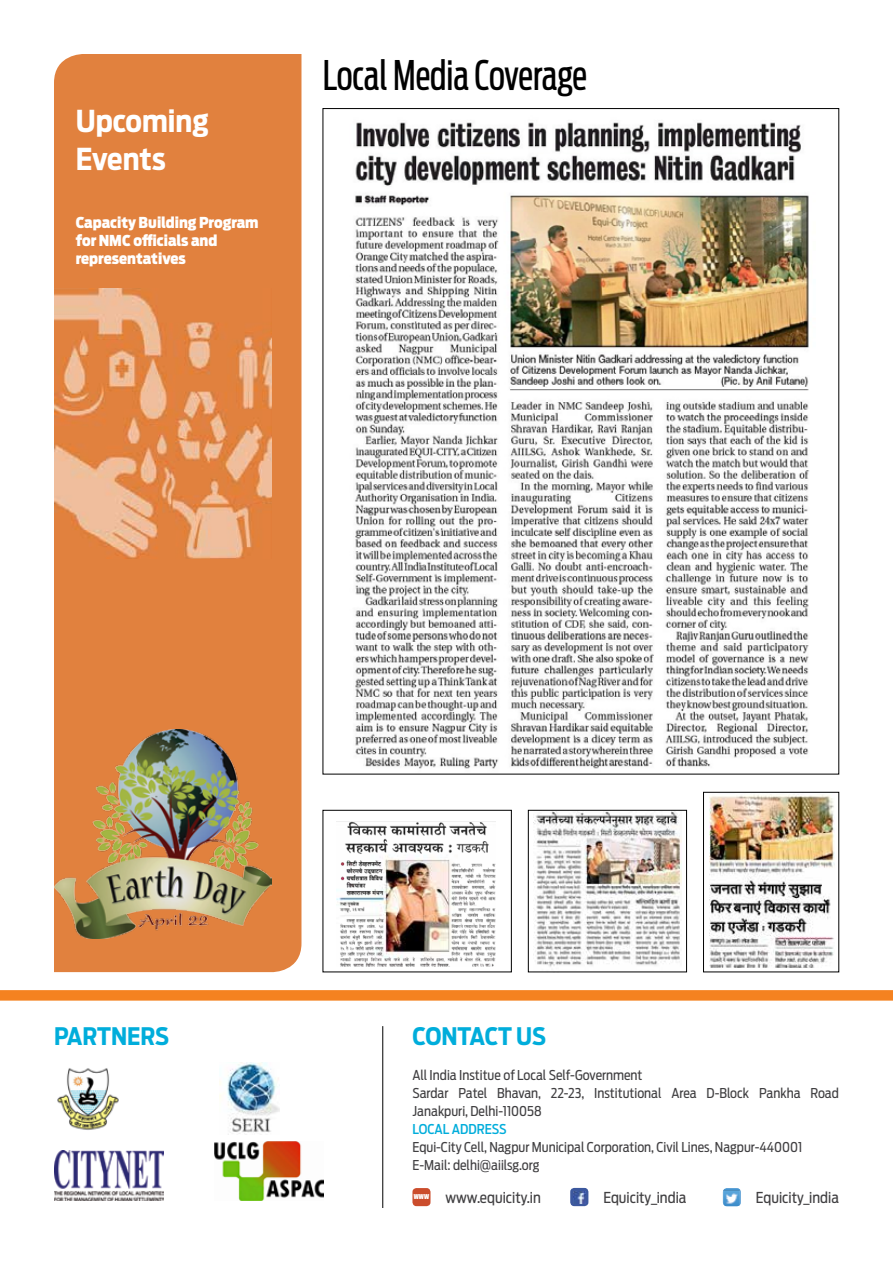
<style>
.page{position:relative;width:893px;height:1263px;background:#fff}
.page>*{position:absolute;margin:0;border:0;box-sizing:border-box;transform-origin:0 0}
.t1{font:40.5px "Antenna Extra Cond";letter-spacing:-.005em;color:#000}
.t2{font:700 30px/37.5px "Antenna Cond";color:#fff}
.t3{font:700 24px "Antenna Cond";letter-spacing:-.01em;color:#00addb}
.t4{font:900 15px/18px "Antenna Cond";color:#fff}
.t5{font:15px "Antenna Cond";color:#414042}
.t6{font:13.5px/18px "Antenna Cond";color:#414042}
.t7{font:500 13.5px "Antenna Cond";color:#00addb}
.t8{font:10.35px "Arial";letter-spacing:-.055em;color:#000}
.t9{font:6.15px "Impact";color:#fff}
</style>
<div class="page">
<div style="left:570px;top:1188px;width:18px;height:18px;background:#3c589e;border-radius:4px"></div>
<svg style="left:573px;top:1191px;width:12px;height:12px"></svg>
<div style="left:412px;top:1188px;width:18px;height:18px;background:#cb4d2c;border-radius:4px"></div>
<div style="left:723px;top:1188px;width:18px;height:18px;background:#4594d0;border-radius:4px"></div>
<img style="left:723px;top:1190px;width:18px;height:16px">
<div style="left:0;top:990px;width:893px;height:11px;background:#f58220"></div>
<hr style="left:382px;top:1026px;width:1px;height:183px;background:#000">
<div style="left:54px;top:54px;width:247px;height:918px;background:#e1813e"></div>
<img style="left:54px;top:288px;width:217px;height:270px">
<img style="left:54px;top:729px;width:217px;height:210px">
<img style="left:355px;top:122px;width:454px;height:647px">
<img style="left:337px;top:821px;width:158px;height:146px">
<div style="left:323px;top:810px;width:189px;height:162px;border:1px solid #000"></div>
<div style="left:707px;top:792px;width:128px;height:180px;background:linear-gradient(to right,#fff,#fff)"></div>
<img style="left:709px;top:794px;width:126px;height:173px">
<div style="left:703px;top:792px;width:136px;height:180px;border:1px solid #000"></div>
<img style="left:533px;top:812px;width:149px;height:155px">
<div style="left:528px;top:810px;width:159px;height:162px;border:1px solid #000"></div>
<img style="left:57px;top:1068px;width:62px;height:62px">
<img style="left:54px;top:1151px;width:109px;height:49px">
<img style="left:215px;top:1141px;width:109px;height:59px">
<img style="left:220px;top:1062px;width:60px;height:72px">
<h2 class="t2" style="left:76px;top:102px;width:135px">UPCOMING<br>EVENTS</h2>
<p class="t4" style="left:76px;top:214px;width:184px">Capacity Building Program for NMC officials and representatives</p>
<h1 class="t1" style="left:323px;top:51px;width:266px">Local Media Coverage</h1>
<p class="t8" style="left:341px;top:81px;width:49px">06/04/2017</p>
<h3 class="t3" style="left:54px;top:1022px;width:114px">PARTNERS</h3>
<h3 class="t3" style="left:412px;top:1022px;width:132px">CON TACT US</h3>
<p class="t6" style="left:412px;top:1066px;width:428px">All India Institue of Local Self-Government<br>Sardar Patel Bhavan, 22-23, Institutional Area D-Block Pankha Road<br>Janakpuri, Delhi-110058</p>
<p class="t7" style="left:412px;top:1121px;width:81px">LOCAL ADDRESS</p>
<p class="t6" style="left:412px;top:1138px;width:391px">Equi-City Cell, Nagpur Municipal Corporation, Civil Lines, Nagpur-440001<br>E-Mail: delhi@aiilsg.org</p>
<p class="t5" style="left:603px;top:1188px;width:85px">Equicity_india</p>
<p class="t9" style="left:414px;top:1192px;width:17px">WWW</p>
<p class="t5" style="left:445px;top:1189px;width:97px">www.equicity.in</p>
<p class="t5" style="left:756px;top:1189px;width:85px">Equicity_india</p>
</div>
